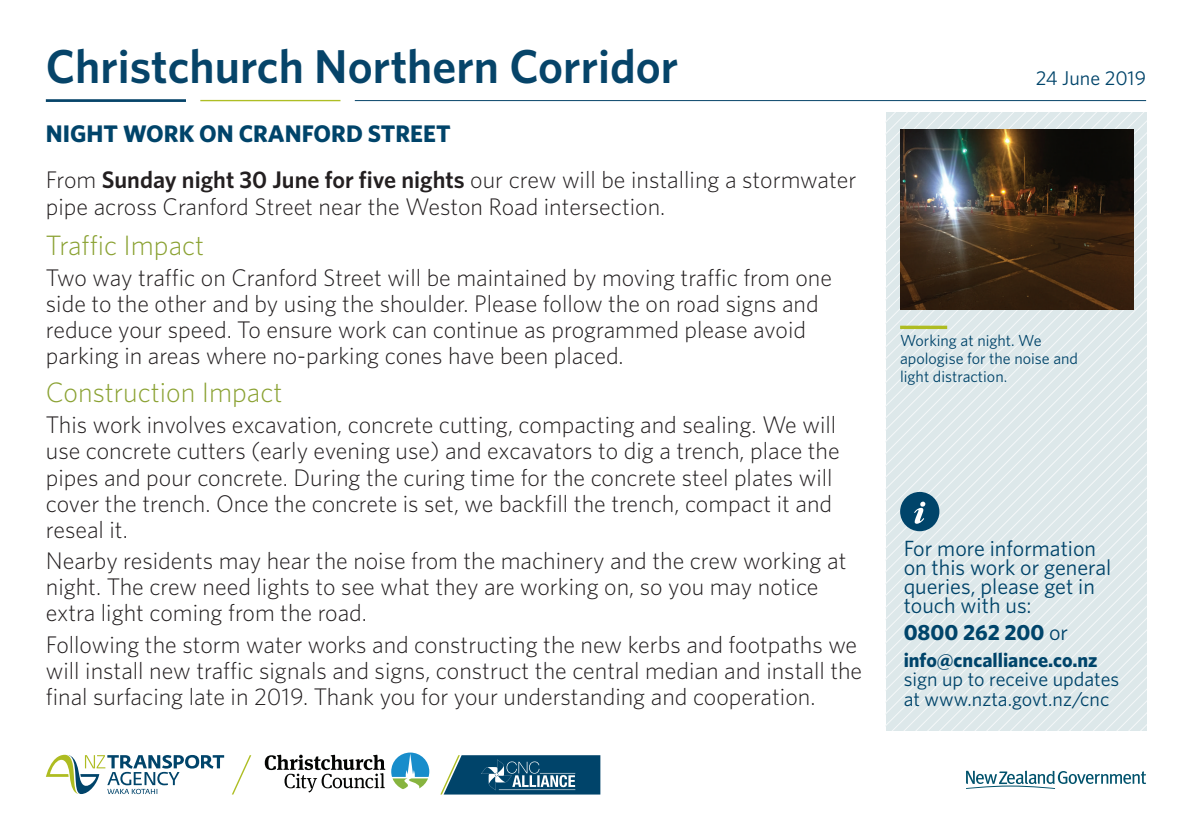
<style>
.page{position:relative;width:1191px;height:840px;background:#fff}
.page>*{position:absolute;margin:0;border:0;box-sizing:border-box;transform-origin:0 0}
.t1{font:600 47.6px "Whitney";color:#064469}
.t2{font:300 28px "Whitney";color:#8ba233}
.t3{font:300 24px/26px "Whitney";color:#231f20}
.t4{font:22px/19px "Whitney";color:#00446a}
.t5{font:700 22px "Whitney";color:#00446a}
.t6{font:20px/19px "Whitney";color:#00446a}
.t7{font:700 20px "Whitney";color:#00446a}
.t8{font:16px/18px "Whitney";color:#00446a}
.s1{font-weight:700;color:#00446a}
.s2{font-weight:600}
.s3{font-weight:400}
</style>
<div class="page">
<svg style="left:886px;top:312px;width:260px;height:12px;background:#dfe9eb"></svg>
<svg style="left:886px;top:324px;width:260px;height:12px;background:#dfe9eb"></svg>
<svg style="left:886px;top:336px;width:260px;height:12px;background:#dfe9eb"></svg>
<svg style="left:886px;top:348px;width:260px;height:236px;background:#dfe9eb"></svg>
<svg style="left:886px;top:584px;width:260px;height:146px;background:#dfe9eb"></svg>
<svg style="left:966px;top:770px;width:180px;height:18px"></svg>
<svg style="left:232px;top:755px;width:19px;height:39px"></svg>
<svg style="left:46px;top:754px;width:178px;height:40px"></svg>
<svg style="left:391px;top:752px;width:38px;height:36px"></svg>
<svg style="left:265px;top:754px;width:120px;height:38px"></svg>
<svg style="left:440px;top:755px;width:160px;height:39px;background:#306784"></svg>
<hr style="left:46px;top:99px;width:140px;height:3px;background:#064469">
<hr style="left:355px;top:100px;width:791px;height:1px;background:#064469">
<hr style="left:200px;top:100px;width:140px;height:1px;background:#aebe24">
<div style="left:900px;top:491px;width:39px;height:40px;background:#00446a;border-radius:50%"></div>
<svg style="left:914px;top:501px;width:11px;height:22px"></svg>
<img style="left:900px;top:130px;width:233px;height:179px">
<svg style="left:900px;top:325px;width:47px;height:4px"></svg>
<h1 class="t1" style="left:46px;top:35px;width:634px">Christchurch Northern Corridor</h1>
<p class="t3" style="left:46px;top:109px;width:812px;line-height:46.4px"><span class="s1">NIGHT WORK ON CRANFORD STREET<br></span>From <span class="s2">Sunday night 30 June for five nights</span> our crew will be installing a stormwater</p>
<p class="t3" style="left:46px;top:193px;width:621px">pipe across Cranford Street near the Weston Road intersection.</p>
<p class="t2" style="left:46px;top:226px;width:160px">Traffic Impact</p>
<p class="t3" style="left:46px;top:264px;width:787px">Two way traffic on Cranford Street will be maintained by moving traffic from one side to the other and by using the shoulder. Please follow the on road signs and reduce your speed. To ensure work can continue as programmed please avoid parking in areas where no-parking cones have been placed.</p>
<p class="t2" style="left:46px;top:373px;width:238px">Construction Impact</p>
<p class="t3" style="left:46px;top:411px;width:795px">This work involves excavation, concrete cutting, compacting and sealing. We will use concrete cutters (early evening use) and excavators to dig a trench, place the pipes and pour concrete. During the curing time for the concrete steel plates will cover the trench. Once the concrete is set, we backfill the trench, compact it and reseal it.</p>
<p class="t3" style="left:46px;top:547px;width:802px">Nearby residents may hear the noise from the machinery and the crew working at night. The crew need lights to see what they are working on, so you may notice extra light coming from the road.</p>
<p class="t3" style="left:46px;top:630px;width:818px">Following the storm water works and constructing the new kerbs and footpaths we will install new traffic signals and signs, construct the central median and install the final surfacing late in 2019. Thank you for your understanding and cooperation.</p>
<p class="t6" style="left:1035px;top:68px;width:112px">24 June 2019</p>
<p class="t8" style="left:900px;top:330px;width:179px">Working at night. We apologise for the noise and light distraction.</p>
<p class="t4" style="left:903px;top:537px;width:209px">For more information on this work or general queries, please get in touch with us:</p>
<p class="t5" style="left:903px;top:617px;width:166px">0800 262 200 <span class="s3">or</span></p>
<p class="t7" style="left:903px;top:646px;width:195px">info@cncalliance.co.nz</p>
<p class="t6" style="left:903px;top:669px;width:217px">sign up to receive updates at www.nzta.govt.nz/cnc</p>
</div>
